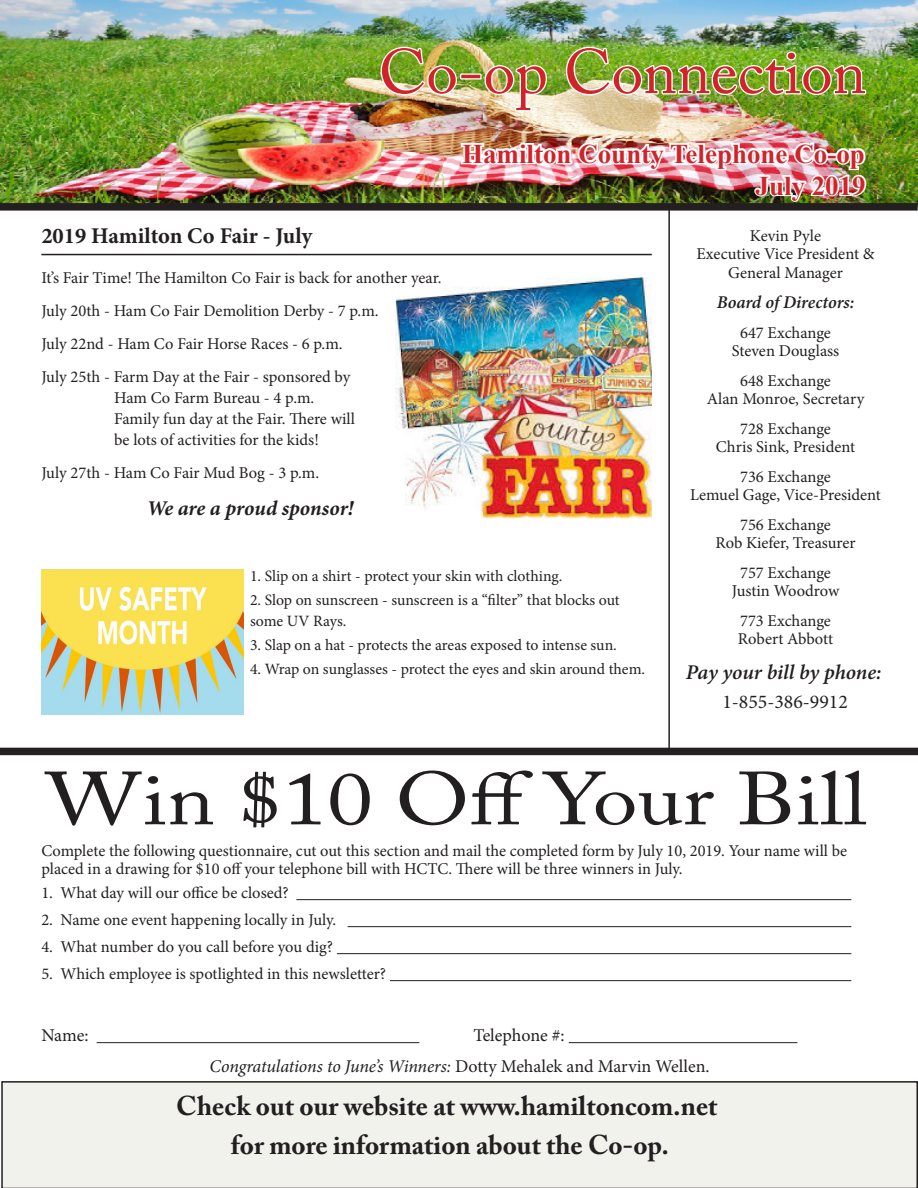
<style>
.page{position:relative;width:918px;height:1188px;background:#fff}
.page>*{position:absolute;margin:0;border:0;box-sizing:border-box;transform-origin:0 0}
.t1{font:74.25px "Adobe Caslon Pro";color:#231f20;scale:1.21 1}
.t2{font:62.25px "Adobe Caslon Pro";color:#d1232a}
.t3{font:700 27px "Adobe Caslon Pro";color:#231f20}
.t4{font:700 27px "Times New Roman";color:#d1232a}
.t5{font:700 22.5px "Minion Pro";color:#231f20}
.t6{font:italic 600 21px "Minion Pro";letter-spacing:-.005em;color:#231f20}
.t7{font:italic 700 21px "Minion Pro";letter-spacing:-.005em;color:#231f20}
.t8{font:19.5px "Minion Pro";color:#231f20}
.t9{font:italic 18px "Minion Pro";letter-spacing:-.01em;color:#231f20}
.t10{font:italic 600 18px "Minion Pro";letter-spacing:-.005em;color:#231f20}
.t11{font:18px "Minion Pro";letter-spacing:-.005em;color:#231f20}
.t12{font:16.5px/18px "Minion Pro";color:#231f20}
.t13{font:15.75px/21px "Minion Pro";letter-spacing:-.005em;color:#231f20}
.s1{font-style:normal}
</style>
<div class="page">
<img style="left:395px;top:278px;width:257px;height:240px">
<img style="left:0;top:0;width:918px;height:203px">
<div style="left:1px;top:1081px;width:917px;height:107px;background:#f1f2eb"></div>
<div style="left:0;top:203px;width:918px;height:8px;background:#231f20"></div>
<img style="left:379px;top:45px;width:79px;height:52px">
<div style="left:460px;top:73px;width:22px;height:7px;border:3px solid #fff"></div>
<img style="left:483px;top:64px;width:65px;height:49px">
<img style="left:565px;top:22px;width:303px;height:75px">
<img style="left:459px;top:140px;width:409px;height:64px">
<div style="left:0;top:748px;width:918px;height:7px;background:#231f20"></div>
<hr style="left:296px;top:899px;width:555px;height:1px;background:#231f20">
<hr style="left:348px;top:926px;width:503px;height:1px;background:#231f20">
<hr style="left:337px;top:953px;width:514px;height:1px;background:#231f20">
<hr style="left:390px;top:980px;width:461px;height:1px;background:#231f20">
<hr style="left:97px;top:1042px;width:322px;height:1px;background:#231f20">
<hr style="left:569px;top:1042px;width:228px;height:1px;background:#231f20">
<hr style="left:668px;top:208px;width:2px;height:543px;background:#231f20">
<hr style="left:41px;top:254px;width:611px;height:1px;background:#231f20">
<img style="left:41px;top:570px;width:202px;height:144px">
<p class="t2" style="left:379px;top:35px;width:489px">Co-op Connection</p>
<p class="t4" style="left:462px;top:134px;width:404px">Hamilton County Telephone Co-op</p>
<p class="t4" style="left:756px;top:166px;width:112px">July 2019</p>
<p class="t5" style="left:41px;top:220px;width:272px">2019 Hamilton Co Fair - July</p>
<p class="t12" style="left:41px;top:268px;width:402px">It’s Fair Time! The Hamilton Co Fair is back for another year.</p>
<p class="t12" style="left:41px;top:301px;width:339px">July 20th - Ham Co Fair Demolition Derby - 7 p.m.</p>
<p class="t12" style="left:41px;top:334px;width:303px">July 22nd - Ham Co Fair Horse Races - 6 p.m.</p>
<p class="t12" style="left:41px;top:367px;width:310px">July 25th - Farm Day at the Fair - sponsored by</p>
<p class="t12" style="left:114px;top:388px;width:202px">Ham Co Farm Bureau - 4 p.m.</p>
<p class="t12" style="left:114px;top:409px;width:242px">Family fun day at the Fair. There will</p>
<p class="t12" style="left:114px;top:430px;width:206px">be lots of activities for the kids!</p>
<p class="t12" style="left:41px;top:463px;width:279px">July 27th - Ham Co Fair Mud Bog - 3 p.m.</p>
<p class="t7" style="left:147px;top:493px;width:208px">We are a proud sponsor!</p>
<p class="t13" style="left:250px;top:566px;width:314px">1. Slip on a shirt - protect your skin with clothing.</p>
<p class="t13" style="left:250px;top:590px;width:371px">2. Slop on sunscreen - sunscreen is a “filter” that blocks out some UV Rays.</p>
<p class="t13" style="left:250px;top:635px;width:368px">3. Slap on a hat - protects the areas exposed to intense sun.</p>
<p class="t13" style="left:250px;top:659px;width:397px">4. Wrap on sunglasses - protect the eyes and skin around them.</p>
<p class="t12" style="left:750px;top:226px;width:73px">Kevin Pyle</p>
<p class="t12" style="left:697px;top:244px;width:180px">Executive Vice President &amp;</p>
<p class="t12" style="left:728px;top:264px;width:116px">General Manager</p>
<p class="t10" style="left:717px;top:290px;width:139px">Board of Directors:</p>
<p class="t12" style="left:740px;top:324px;width:92px">647 Exchange</p>
<p class="t12" style="left:732px;top:342px;width:109px">Steven Douglass</p>
<p class="t12" style="left:740px;top:372px;width:92px">648 Exchange</p>
<p class="t12" style="left:707px;top:390px;width:159px">Alan Monroe, Secretary</p>
<p class="t12" style="left:740px;top:420px;width:92px">728 Exchange</p>
<p class="t12" style="left:716px;top:438px;width:141px">Chris Sink, President</p>
<p class="t12" style="left:740px;top:468px;width:92px">736 Exchange</p>
<p class="t12" style="left:690px;top:486px;width:192px">Lemuel Gage, Vice-President</p>
<p class="t12" style="left:740px;top:516px;width:92px">756 Exchange</p>
<p class="t12" style="left:715px;top:534px;width:142px">Rob Kiefer, Treasurer</p>
<p class="t12" style="left:740px;top:564px;width:92px">757 Exchange</p>
<p class="t12" style="left:732px;top:582px;width:109px">Justin Woodrow</p>
<p class="t12" style="left:740px;top:612px;width:92px">773 Exchange</p>
<p class="t12" style="left:738px;top:630px;width:97px">Robert Abbott</p>
<p class="t6" style="left:686px;top:657px;width:197px">Pay your bill by phone:</p>
<p class="t8" style="left:722px;top:689px;width:127px">1-855-386-9912</p>
<p class="t1" style="left:46px;top:755px;width:680px">Win $10 Off Your Bill</p>
<p class="t12" style="left:41px;top:841px;width:807px">Complete the following questionnaire, cut out this section and mail the completed form by July 10, 2019. Your name will be placed in a drawing for $10 off your telephone bill with HCTC. There will be three winners in July.</p>
<p class="t12" style="left:41px;top:884px;width:249px">1. What day will our office be closed?</p>
<p class="t12" style="left:41px;top:911px;width:297px">2. Name one event happening locally in July.</p>
<p class="t12" style="left:41px;top:938px;width:293px">4. What number do you call before you dig?</p>
<p class="t12" style="left:41px;top:965px;width:346px">5. Which employee is spotlighted in this newsletter?</p>
<p class="t11" style="left:41px;top:1023px;width:49px">Name:</p>
<p class="t11" style="left:473px;top:1023px;width:93px">Telephone #:</p>
<p class="t9" style="left:210px;top:1054px;width:502px">Congratulations to June’s Winners: <span class="s1">Dotty Mehalek and Marvin Wellen.</span></p>
<p class="t3" style="left:176px;top:1090px;width:543px">Check out our website at www.hamiltoncom.net</p>
<p class="t3" style="left:231px;top:1129px;width:439px">for more information about the Co-op.</p>
</div>
